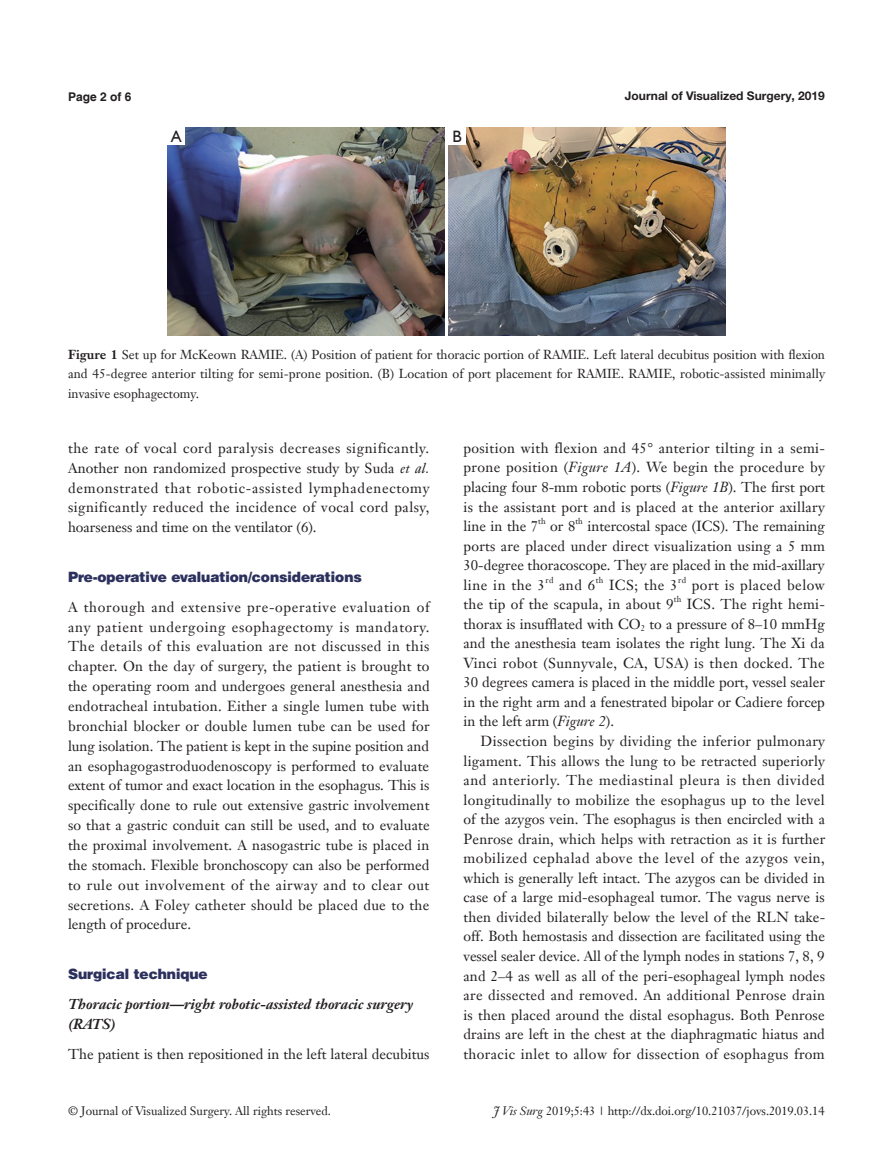
<style>
.page{position:relative;width:893px;height:1170px;background:#fff}
.page>*{position:absolute;margin:0;border:0;box-sizing:border-box;transform-origin:0 0}
.Cite{font:16.5px "Humanist 521 BT";color:#231f20}
.t1{font:14.25px/19.5px "Janson Text LT";color:#231f20;text-align:justify}
.t2{font:italic 700 14.25px/19.8px "Janson Text LT";color:#231f20}
.t3{font:900 14.25px "Helvetica";color:#2c305d}
.t4{font:14.25px "Janson Text LT";letter-spacing:.035em;color:#231f20}
.t5{font:12.75px/19.5px "Janson Text LT";letter-spacing:.005em;color:#231f20;text-align:justify}
.t6{font:12px "Janson Text LT";color:#231f20}
.t7{font:700 12px "Helvetica Neue LT Pro";color:#231f20}
.t8{font:700 12px "Helvetica";color:#231f20}
.t9{font:8.25px "Janson Text LT";letter-spacing:.025em;color:#231f20}
.s1{font-weight:700}
.s2{font-style:italic}
</style>
<div class="page">
<img style="left:449px;top:128px;width:276px;height:207px">
<img style="left:168px;top:128px;width:276px;height:207px">
<div style="left:168px;top:128px;width:17px;height:17px;background:#fff"></div>
<div style="left:449px;top:128px;width:17px;height:17px;background:#fff"></div>
<p class="t8" style="left:68px;top:89px;width:65px">Page 2 of 6</p>
<p class="Cite" style="left:171px;top:126px;width:12px">A</p>
<p class="Cite" style="left:452px;top:126px;width:11px">B</p>
<p class="t7" style="left:625px;top:88px;width:202px">Journal of Visualized Surgery, 2019</p>
<p class="t5" style="left:68px;top:344px;width:759px"><span class="s1">Figure 1</span> Set up for McKeown RAMIE. (A) Position of patient for thoracic portion of RAMIE. Left lateral decubitus position with flexion and 45-degree anterior tilting for semi-prone position. (B) Location of port placement for RAMIE. RAMIE, robotic-assisted minimally invasive esophagectomy.</p>
<p class="t1" style="left:68px;top:438px;width:363px">the rate of vocal cord paralysis decreases significantly.<br>Another non randomized prospective study by Suda <span class="s2">et al. </span>demonstrated that robotic-assisted lymphadenectomy significantly reduced the incidence of vocal cord palsy, hoarseness and time on the ventilator (6).</p>
<p class="t3" style="left:68px;top:567px;width:295px">Pre-operative evaluation/considerations</p>
<p class="t1" style="left:68px;top:596px;width:363px">A thorough and extensive pre-operative evaluation of any patient undergoing esophagectomy is mandatory.<br>The details of this evaluation are not discussed in this chapter. On the day of surgery, the patient is brought to the operating room and undergoes general anesthesia and endotracheal intubation. Either a single lumen tube with bronchial blocker or double lumen tube can be used for lung isolation. The patient is kept in the supine position and an esophagogastroduodenoscopy is performed to evaluate extent of tumor and exact location in the esophagus. This is specifically done to rule out extensive gastric involvement so that a gastric conduit can still be used, and to evaluate the proximal involvement. A nasogastric tube is placed in the stomach. Flexible bronchoscopy can also be performed to rule out involvement of the airway and to clear out secretions. A Foley catheter should be placed due to the length of procedure.</p>
<p class="t3" style="left:68px;top:964px;width:141px">Surgical technique</p>
<p class="t2" style="left:68px;top:993px;width:347px">Thoracic portion—right robotic-assisted thoracic surgery (RATS)</p>
<p class="t1" style="left:68px;top:1043px;width:363px">The patient is then repositioned in the left lateral decubitus</p>
<p class="t1" style="left:463px;top:438px;width:363px">position with flexion and 45° anterior tilting in a semi&shy;prone position (<span class="s2">Figure 1A</span>). We begin the procedure by placing four 8-mm robotic ports (<span class="s2">Figure 1B</span>). The first port is the assistant port and is placed at the anterior axillary line in the 7</p>
<p class="t9" style="left:538px;top:516px;width:9px">th</p>
<p class="t1" style="left:550px;top:516px;width:27px">or 8</p>
<p class="t9" style="left:575px;top:516px;width:9px">th</p>
<p class="t1" style="left:463px;top:516px;width:363px;text-indent:124px">intercostal space (ICS). The remaining ports are placed under direct visualization using a 5 mm 30-degree thoracoscope. They are placed in the mid-axillary line in the 3</p>
<p class="t9" style="left:545px;top:574px;width:9px">rd</p>
<p class="t1" style="left:559px;top:575px;width:38px">and 6</p>
<p class="t9" style="left:596px;top:574px;width:9px">th</p>
<p class="t1" style="left:609px;top:575px;width:70px">ICS; the 3</p>
<p class="t9" style="left:678px;top:574px;width:9px">rd</p>
<p class="t4" style="left:692px;top:575px;width:135px">port is placed below</p>
<p class="t1" style="left:463px;top:594px;width:212px">the tip of the scapula, in about 9</p>
<p class="t9" style="left:674px;top:594px;width:9px">th</p>
<p class="t1" style="left:463px;top:594px;width:363px;text-indent:223px">ICS. The right hemi&shy;thorax is insufflated with CO<sub>2</sub> to a pressure of 8–10 mmHg and the anesthesia team isolates the right lung. The Xi da Vinci robot (Sunnyvale, CA, USA) is then docked. The 30 degrees camera is placed in the middle port, vessel sealer in the right arm and a fenestrated bipolar or Cadiere forcep in the left arm (<span class="s2">Figure 2</span>).</p>
<p class="t1" style="left:463px;top:731px;width:363px;text-indent:17px">Dissection begins by dividing the inferior pulmonary ligament. This allows the lung to be retracted superiorly and anteriorly. The mediastinal pleura is then divided longitudinally to mobilize the esophagus up to the level of the azygos vein. The esophagus is then encircled with a Penrose drain, which helps with retraction as it is further mobilized cephalad above the level of the azygos vein, which is generally left intact. The azygos can be divided in case of a large mid-esophageal tumor. The vagus nerve is then divided bilaterally below the level of the RLN take&shy;off. Both hemostasis and dissection are facilitated using the vessel sealer device. All of the lymph nodes in stations 7, 8, 9 and 2–4 as well as all of the peri-esophageal lymph nodes are dissected and removed. An additional Penrose drain is then placed around the distal esophagus. Both Penrose drains are left in the chest at the diaphragmatic hiatus and thoracic inlet to allow for dissection of esophagus from</p>
<p class="t6" style="left:68px;top:1103px;width:264px">© Journal of Visualized Surgery. All rights reserved.</p>
<p class="t6" style="left:493px;top:1103px;width:333px"><span class="s2">J Vis Surg</span> 2019;5:43 | http://dx.doi.org/10.21037/jovs.2019.03.14</p>
</div>
